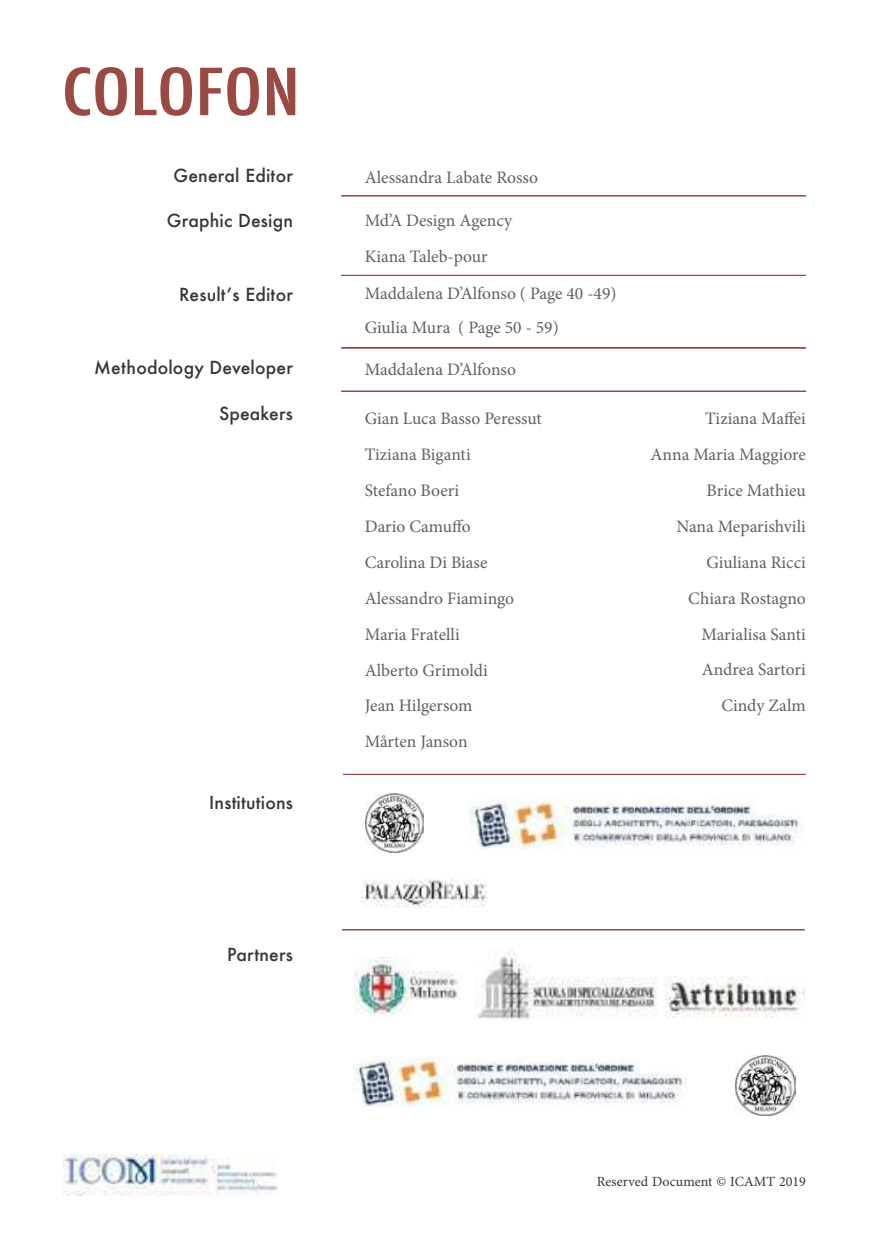
<style>
.page{position:relative;width:869px;height:1241px;background:#fff}
.page>*{position:absolute;margin:0;border:0;box-sizing:border-box;transform-origin:0 0}
.t1{font:500 condensed 63px "Futura";color:#9b4943;scale:1.28 1}
.t2{font:17.5px/35.9px "Minion Pro";color:#615f60}
.t3{font:500 17.5px "Futura";letter-spacing:.01em;color:#393535}
.t4{font:14px "Minion Pro";color:#393535}
</style>
<div class="page">
<img style="left:365px;top:793px;width:58px;height:59px">
<img style="left:361px;top:879px;width:125px;height:29px">
<img style="left:469px;top:798px;width:334px;height:50px">
<img style="left:354px;top:957px;width:106px;height:57px">
<img style="left:353px;top:1056px;width:334px;height:50px">
<img style="left:474px;top:949px;width:183px;height:70px">
<img style="left:665px;top:976px;width:140px;height:41px">
<img style="left:735px;top:1055px;width:60px;height:60px">
<hr style="left:341px;top:195px;width:464px;height:1px;background:#9b4943">
<hr style="left:341px;top:275px;width:464px;height:1px;background:#9b4943">
<hr style="left:341px;top:347px;width:464px;height:1px;background:#9b4943">
<hr style="left:341px;top:391px;width:464px;height:1px;background:#9b4943">
<hr style="left:343px;top:773px;width:462px;height:1px;background:#9b4943">
<hr style="left:342px;top:929px;width:462px;height:1px;background:#9b4943">
<img style="left:63px;top:1158px;width:215px;height:37px">
<img style="left:63px;top:1154px;width:148px;height:36px">
<h1 class="t1" style="left:62px;top:52px;width:188px">COLOFON</h1>
<p class="t3" style="left:173px;top:163px;width:121px">General Editor</p>
<p class="t3" style="left:167px;top:208px;width:128px">Graphic Design</p>
<p class="t3" style="left:179px;top:283px;width:115px">Result’s Editor</p>
<p class="t3" style="left:94px;top:355px;width:200px">Methodology Developer</p>
<p class="t2" style="left:364px;top:159px;width:175px">Alessandra Labate Rosso</p>
<p class="t2" style="left:364px;top:203px;width:149px">Md’A Design Agency<br>Kiana Taleb-pour</p>
<p class="t2" style="left:364px;top:276px;width:253px">Maddalena D’Alfonso ( Page 40 -49)</p>
<p class="t2" style="left:364px;top:309px;width:195px">Giulia Mura ( Page 50 - 59)</p>
<p class="t2" style="left:364px;top:351px;width:153px">Maddalena D’Alfonso</p>
<p class="t3" style="left:219px;top:401px;width:75px">Speakers</p>
<p class="t2" style="left:650px;top:400px;width:157px;text-align:right">Tiziana Maffei<br>Anna Maria Maggiore<br>Brice Mathieu<br>Nana Meparishvili<br>Giuliana Ricci<br>Chiara Rostagno<br>Marialisa Santi<br>Andrea Sartori<br>Cindy Zalm</p>
<p class="t2" style="left:364px;top:400px;width:179px">Gian Luca Basso Peressut<br>Tiziana Biganti<br>Stefano Boeri<br>Dario Camuffo<br>Carolina Di Biase<br>Alessandro Fiamingo<br>Maria Fratelli<br>Alberto Grimoldi<br>Jean Hilgersom<br>Mårten Janson</p>
<p class="t3" style="left:209px;top:790px;width:85px">Institutions</p>
<p class="t3" style="left:227px;top:942px;width:67px">Partners</p>
<p class="t4" style="left:596px;top:1171px;width:210px">Reserved Document © ICAMT 2019</p>
</div>
